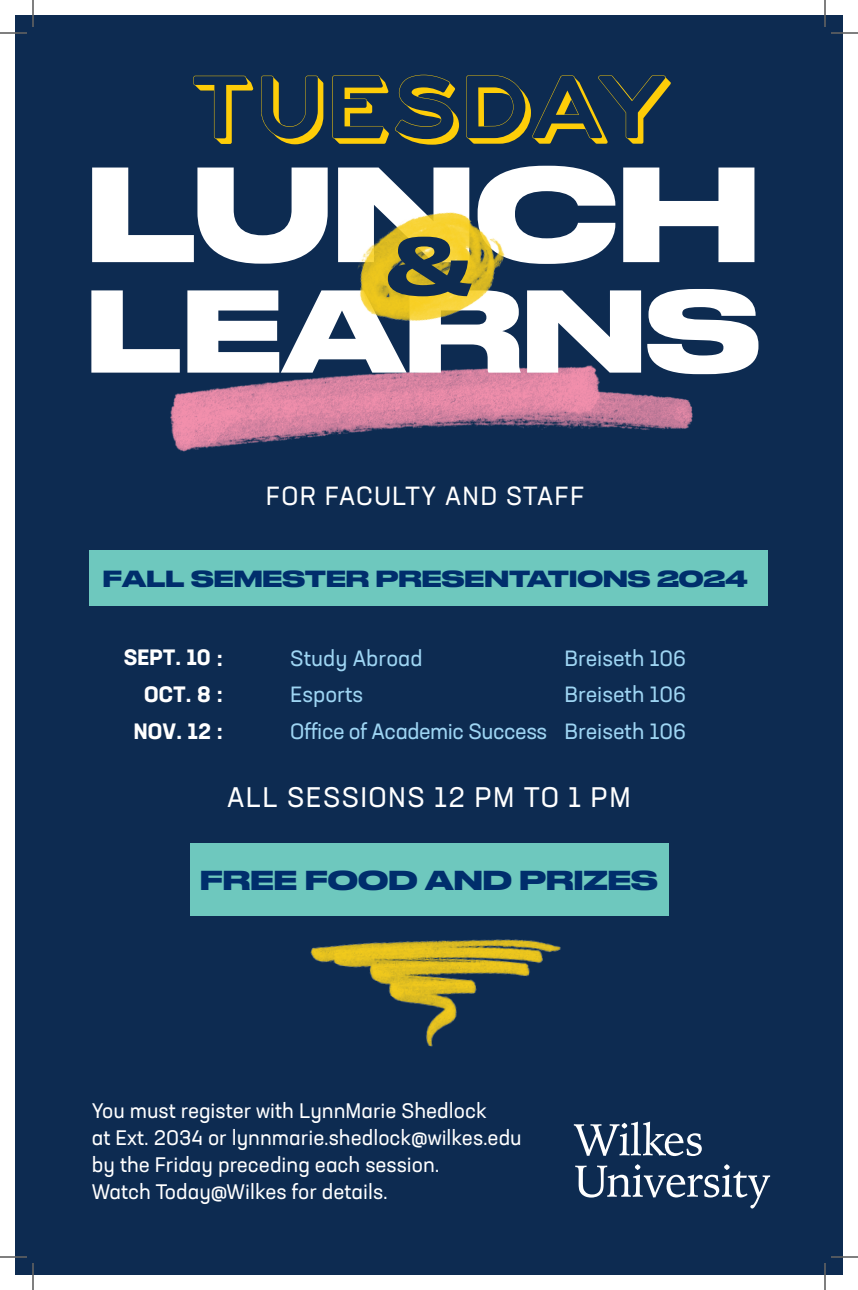
<style>
.page{position:relative;width:858px;height:1290px;background:#fff}
.page>*{position:absolute;margin:0;border:0;box-sizing:border-box;transform-origin:0 0}
.t1{font:700 127.2px "Druk Wide";color:#fff}
.t2{font:700 110.5px "Druk Wide";color:#fff}
.t3{font:88.6px "Jandus Road Extended Depth";color:#fecd08}
.t4{font:500 77.1px "Druk Wide";color:#0d2b51}
.t5{font:28.1px "Neusa Next Std";letter-spacing:.05em;color:#fff}
.t6{font:26.1px "Neusa Next Std";letter-spacing:.05em;color:#fff}
.t7{font:700 25.8px "Druk Wide";color:#002e6c}
.t8{font:700 22px "Druk Wide";color:#002e6c}
.t9{font:21.9px "Neusa Next Std";color:#9ed5f3}
.t10{font:21.9px "Neusa Next Std";letter-spacing:-.02em;color:#9ed5f3}
.t11{font:700 21.9px "Neusa Next Std";letter-spacing:.01em;color:#fff}
.t12{font:20.8px/27.1px "Neusa Next Std";color:#fff}
</style>
<div class="page">
<div style="left:15px;top:15px;width:828px;height:1260px;background:#0d2b51"></div>
<img style="left:170px;top:365px;width:523px;height:87px">
<div style="left:89px;top:550px;width:679px;height:56px;background:#6ec8be"></div>
<div style="left:190px;top:843px;width:478px;height:73px;background:#6ec8be"></div>
<img style="left:358px;top:212px;width:147px;height:110px">
<img style="left:310px;top:939px;width:251px;height:108px">
<svg style="left:574px;top:1122px;width:128px;height:34px"></svg>
<svg style="left:575px;top:1164px;width:195px;height:45px"></svg>
<hr style="left:0;top:32px;width:27px;height:2px;background:#fff">
<hr style="left:831px;top:32px;width:27px;height:2px;background:#fff">
<hr style="left:0;top:1256px;width:27px;height:2px;background:#fff">
<hr style="left:831px;top:1256px;width:27px;height:2px;background:#fff">
<hr style="left:32px;top:0;width:2px;height:27px;background:#fff">
<hr style="left:32px;top:1263px;width:2px;height:27px;background:#fff">
<hr style="left:824px;top:0;width:2px;height:27px;background:#fff">
<hr style="left:824px;top:1263px;width:2px;height:27px;background:#fff">
<svg style="left:0;top:33px;width:27px;height:1px"></svg>
<svg style="left:831px;top:33px;width:27px;height:1px"></svg>
<svg style="left:0;top:1257px;width:27px;height:1px"></svg>
<svg style="left:33px;top:0;width:1px;height:27px"></svg>
<svg style="left:33px;top:1263px;width:1px;height:27px"></svg>
<svg style="left:825px;top:0;width:1px;height:27px"></svg>
<svg style="left:825px;top:1257px;width:33px;height:33px"></svg>
<h3 class="t3" style="left:191px;top:57px;width:484px">TUESDAY</h3>
<h1 class="t1" style="left:86px;top:109px;width:675px">LUNCH</h1>
<h2 class="t2" style="left:86px;top:240px;width:675px">LEARNS</h2>
<h3 class="t4" style="left:387px;top:203px;width:86px">&amp;</h3>
<p class="t6" style="left:266px;top:479px;width:320px">FOR FACULTY AND STAFF</p>
<p class="t8" style="left:103px;top:560px;width:646px">FALL SEMESTER PRESENTATIONS 2024</p>
<p class="t11" style="left:124px;top:643px;width:101px">SEPT. 10 :</p>
<p class="t9" style="left:290px;top:644px;width:134px">Study Abroad</p>
<p class="t9" style="left:564px;top:644px;width:123px">Breiseth 106</p>
<p class="t11" style="left:144px;top:680px;width:80px">OCT. 8 :</p>
<p class="t9" style="left:290px;top:681px;width:74px">Esports</p>
<p class="t9" style="left:564px;top:681px;width:123px">Breiseth 106</p>
<p class="t11" style="left:134px;top:717px;width:91px">NOV. 12 :</p>
<p class="t10" style="left:290px;top:717px;width:258px">Office of Academic Success</p>
<p class="t9" style="left:564px;top:717px;width:123px">Breiseth 106</p>
<h3 class="t5" style="left:227px;top:780px;width:405px">ALL SESSIONS 12 PM TO 1 PM</h3>
<p class="t7" style="left:200px;top:859px;width:459px">FREE FOOD AND PRIZES</p>
<p class="t12" style="left:92px;top:1096px;width:431px">You must register with LynnMarie Shedlock<br>at Ext. 2034 or lynnmarie.shedlock@wilkes.edu by the Friday preceding each session.<br>Watch Today@Wilkes for details.</p>
</div>
